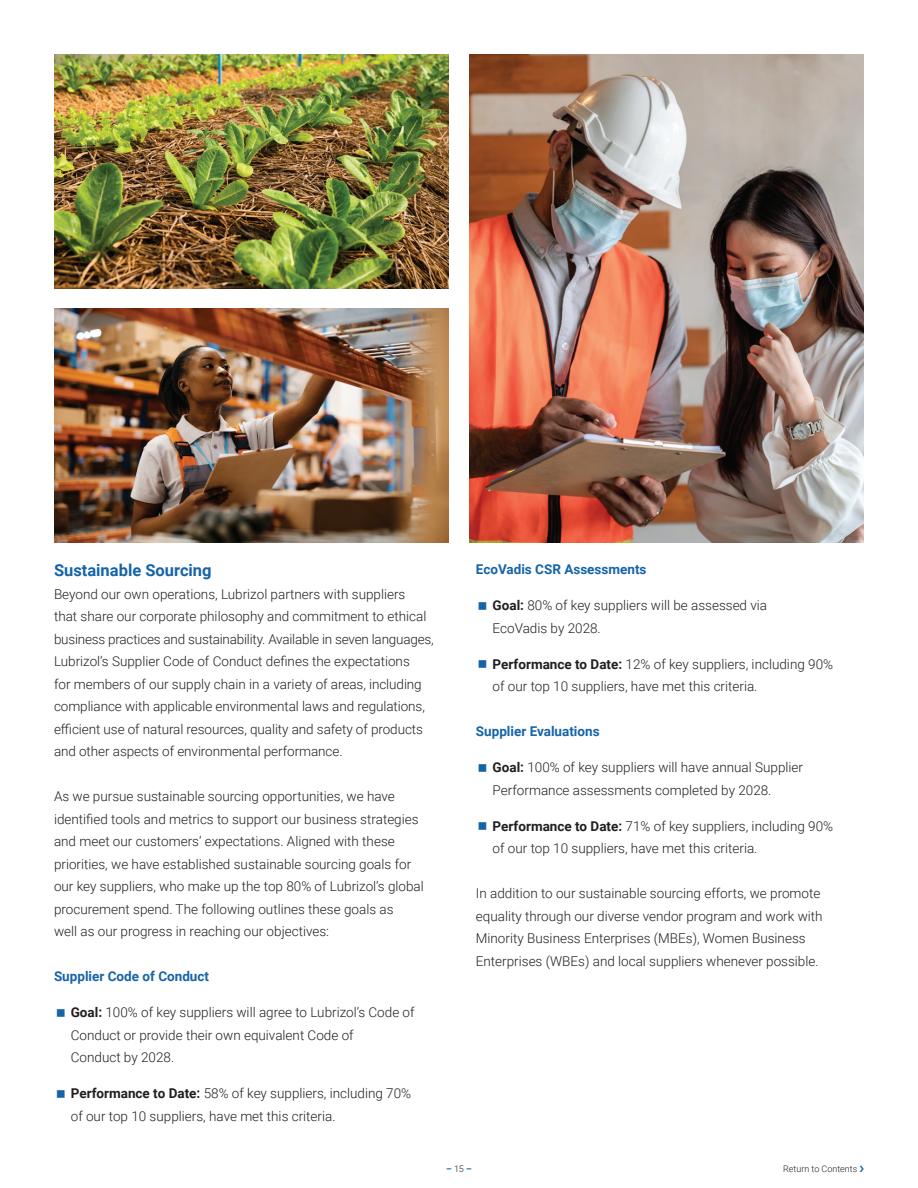
<style>
.page{position:relative;width:918px;height:1188px;background:#fff}
.page>*{position:absolute;margin:0;border:0;box-sizing:border-box;transform-origin:0 0}
.t1{font:700 16.5px "Roboto";color:#1664a8}
.t2{font:300 13.5px/22.5px "Roboto";color:#231f20}
.t3{font:700 13.5px "Roboto";color:#1664a8}
.t4{font:300 9px "Roboto";color:#231f20}
.t5{font:700 9px "Roboto";color:#1664a8}
.s1{font-weight:700}
.s2{font-weight:300;color:#231f20}
</style>
<div class="page">
<img style="left:469px;top:54px;width:395px;height:489px">
<img style="left:54px;top:54px;width:395px;height:234px">
<img style="left:54px;top:309px;width:395px;height:233px">
<p class="t1" style="left:54px;top:559px;width:159px">Sustainable Sourcing</p>
<p class="t2" style="left:54px;top:582px;width:381px">Beyond our own operations, Lubrizol partners with suppliers<br>that share our corporate philosophy and commitment to ethical business practices and sustainability. Available in seven languages, Lubrizol’s Supplier Code of Conduct defines the expectations<br>for members of our supply chain in a variety of areas, including compliance with applicable environmental laws and regulations, efficient use of natural resources, quality and safety of products and other aspects of environmental performance.</p>
<p class="t2" style="left:54px;top:785px;width:371px">As we pursue sustainable sourcing opportunities, we have identified tools and metrics to support our business strategies and meet our customers’ expectations. Aligned with these priorities, we have established sustainable sourcing goals for our key suppliers, who make up the top 80% of Lubrizol’s global procurement spend. The following outlines these goals as<br>well as our progress in reaching our objectives:</p>
<p class="t3" style="left:54px;top:967px;width:157px">Supplier Code of Conduct</p>
<p class="t2" style="left:71px;top:1001px;width:345px"><span class="s1">Goal:</span> 100% of key suppliers will agree to Lubrizol’s Code of<br>Conduct or provide their own equivalent Code of<br>Conduct by 2028.</p>
<p class="t2" style="left:71px;top:1082px;width:342px"><span class="s1">Performance to Date:</span> 58% of key suppliers, including 70% of our top 10 suppliers, have met this criteria.</p>
<p class="t3" style="left:476px;top:560px;width:172px">EcoVadis CSR Assessments</p>
<p class="t2" style="left:493px;top:594px;width:276px"><span class="s1">Goal:</span> 80% of key suppliers will be assessed via<br>EcoVadis by 2028.</p>
<p class="t2" style="left:493px;top:652px;width:342px"><span class="s1">Performance to Date:</span> 12% of key suppliers, including 90% of our top 10 suppliers, have met this criteria.</p>
<p class="t3" style="left:476px;top:722px;width:125px">Supplier Evaluations</p>
<p class="t2" style="left:493px;top:756px;width:312px"><span class="s1">Goal:</span> 100% of key suppliers will have annual Supplier<br>Performance assessments completed by 2028.</p>
<p class="t2" style="left:493px;top:814px;width:342px"><span class="s1">Performance to Date:</span> 71% of key suppliers, including 90% of our top 10 suppliers, have met this criteria.</p>
<p class="t2" style="left:476px;top:882px;width:348px">In addition to our sustainable sourcing efforts, we promote equality through our diverse vendor program and work with Minority Business Enterprises (MBEs), Women Business Enterprises (WBEs) and local suppliers whenever possible.</p>
<p class="t5" style="left:446px;top:1163px;width:27px">– <span class="s2">15</span> –</p>
<p class="t4" style="left:783px;top:1163px;width:76px">Return to Contents</p>
</div>
